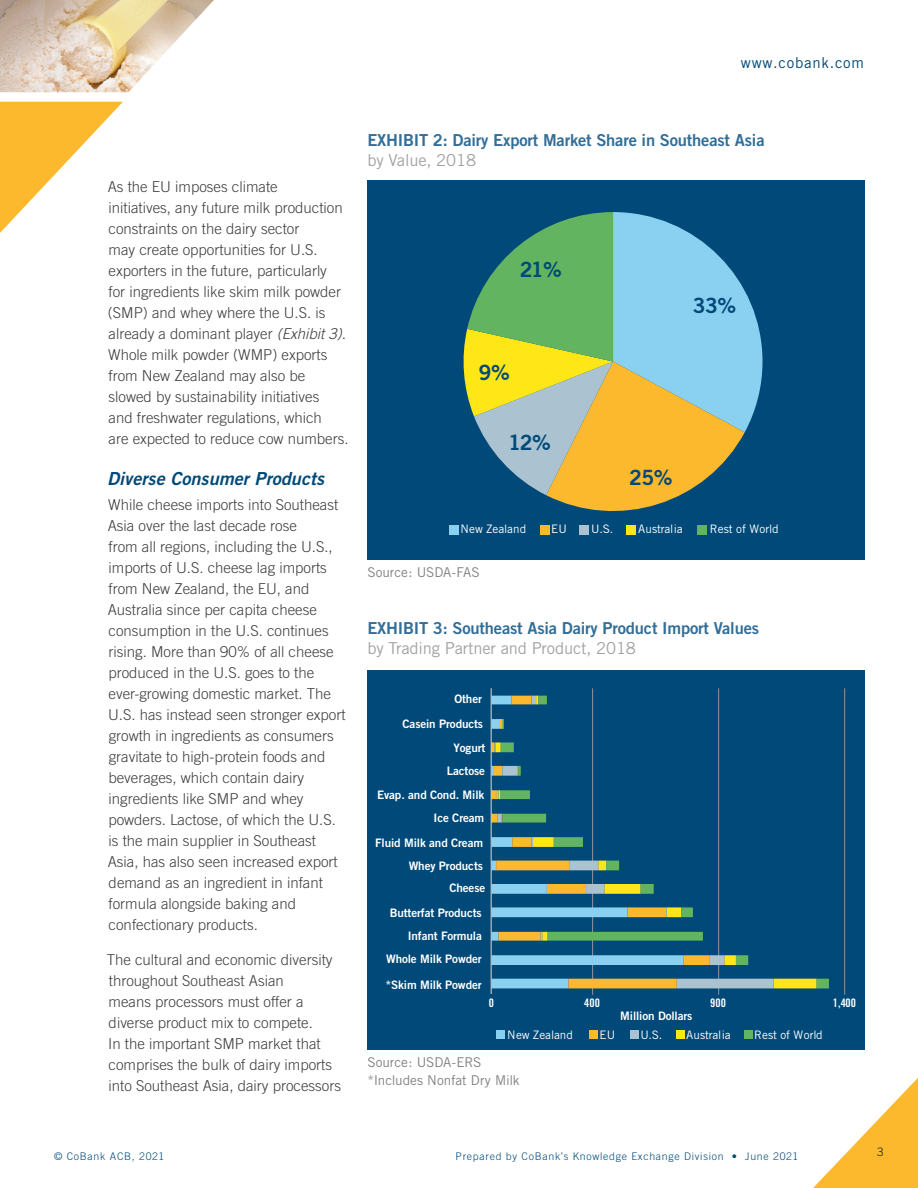
<style>
.page{position:relative;width:918px;height:1188px;background:#fff}
.page>*{position:absolute;margin:0;border:0;box-sizing:border-box;transform-origin:0 0}
.t1{font:21px "Trade Gothic Bold Two";letter-spacing:-.045em;color:#004978}
.t2{font:italic 18px "Trade Gothic Bold Two";letter-spacing:.005em;color:#004978}
.t3{font:16.5px "Trade Gothic Bold Two";letter-spacing:-.01em;color:#326e97}
.t4{font:16.5px "Trade Gothic";letter-spacing:-.01em;color:#a3a3a7}
.t5{font:300 15px/21px "Trade Gothic";color:#3e3d3e}
.t6{font:15px "Trade Gothic";letter-spacing:.05em;color:#004978}
.t7{font:13.5px/18px "Trade Gothic";letter-spacing:-.005em;color:#808285}
.t8{font:11.7px "Trade Gothic Bold Two";letter-spacing:-.01em;color:#fff}
.t9{font:11.7px "Trade Gothic";color:#fff}
.t10{font:11.7px "Trade Gothic Bold Cond Twenty";letter-spacing:.015em;color:#fff}
.t11{font:300 11.7px "Trade Gothic";color:#231f20}
.t12{font:300 10.5px "Trade Gothic";letter-spacing:.07em;color:#004978}
.s1{font-style:italic}
</style>
<div class="page">
<img style="left:0;top:0;width:214px;height:92px">
<svg style="left:0;top:102px;width:123px;height:131px"></svg>
<svg style="left:813px;top:1078px;width:105px;height:110px"></svg>
<div style="left:367px;top:180px;width:498px;height:380px;background:#004978"></div>
<svg style="left:461px;top:212px;width:302px;height:319px;background:#7ea384"></svg>
<div style="left:449px;top:525px;width:9px;height:9px;background:#8ad0f1"></div>
<div style="left:540px;top:525px;width:9px;height:9px;background:#fdb92e"></div>
<div style="left:626px;top:525px;width:10px;height:9px;background:#ffe616"></div>
<div style="left:580px;top:525px;width:9px;height:9px;background:#abc3d0"></div>
<div style="left:697px;top:525px;width:9px;height:9px;background:#63b461"></div>
<div style="left:367px;top:670px;width:498px;height:380px;background:#004978"></div>
<hr style="left:592px;top:688px;width:1px;height:307px;background:#939598">
<hr style="left:718px;top:688px;width:1px;height:307px;background:#939598">
<hr style="left:844px;top:688px;width:1px;height:307px;background:#939598">
<svg style="left:500px;top:696px;width:329px;height:292px;background:#1a5b7a"></svg>
<hr style="left:491px;top:688px;width:1px;height:306px;background:#dad9d8">
<div style="left:497px;top:1030px;width:8px;height:8px;background:#8ad0f1"></div>
<div style="left:589px;top:1030px;width:9px;height:8px;background:#fdb92e"></div>
<div style="left:631px;top:1030px;width:8px;height:8px;background:#abc3d0"></div>
<div style="left:676px;top:1030px;width:9px;height:8px;background:#ffe616"></div>
<div style="left:745px;top:1030px;width:8px;height:8px;background:#63b461"></div>
<p class="t6" style="left:741px;top:54px;width:125px">www.cobank.com</p>
<p class="t5" style="left:108px;top:176px;width:242px">As the EU imposes climate<br>initiatives, any future milk production constraints on the dairy sector<br>may create opportunities for U.S. exporters in the future, particularly<br>for ingredients like skim milk powder (SMP) and whey where the U.S. is already a dominant player <span class="s1">(Exhibit 3).<br></span>Whole milk powder (WMP) exports from New Zealand may also be slowed by sustainability initiatives<br>and freshwater regulations, which<br>are expected to reduce cow numbers.</p>
<p class="t2" style="left:107px;top:467px;width:219px">Diverse Consumer Products</p>
<p class="t5" style="left:108px;top:494px;width:239px">While cheese imports into Southeast Asia over the last decade rose<br>from all regions, including the U.S., imports of U.S. cheese lag imports from New Zealand, the EU, and Australia since per capita cheese consumption in the U.S. continues rising. More than 90% of all cheese produced in the U.S. goes to the ever-growing domestic market. The U.S. has instead seen stronger export growth in ingredients as consumers gravitate to high-protein foods and beverages, which contain dairy ingredients like SMP and whey powders. Lactose, of which the U.S. is the main supplier in Southeast Asia, has also seen increased export demand as an ingredient in infant formula alongside baking and confectionary products.</p>
<p class="t5" style="left:107px;top:949px;width:236px">The cultural and economic diversity throughout Southeast Asian<br>means processors must offer a diverse product mix to compete.<br>In the important SMP market that comprises the bulk of dairy imports into Southeast Asia, dairy processors</p>
<p class="t3" style="left:367px;top:130px;width:399px">EXHIBIT 2: Dairy Export Market Share in Southeast Asia</p>
<p class="t4" style="left:367px;top:150px;width:110px">by Value, 2018</p>
<h1 class="t1" style="left:520px;top:256px;width:44px">21%</h1>
<h1 class="t1" style="left:479px;top:360px;width:33px">9%</h1>
<h1 class="t1" style="left:508px;top:430px;width:44px">12%</h1>
<h1 class="t1" style="left:693px;top:292px;width:45px">33%</h1>
<h1 class="t1" style="left:629px;top:465px;width:45px">25%</h1>
<p class="t9" style="left:460px;top:522px;width:67px">New Zealand</p>
<p class="t9" style="left:551px;top:522px;width:17px">EU</p>
<p class="t9" style="left:591px;top:522px;width:24px">U.S.</p>
<p class="t9" style="left:638px;top:522px;width:46px">Australia</p>
<p class="t9" style="left:710px;top:522px;width:70px">Rest of World</p>
<p class="t7" style="left:367px;top:563px;width:114px">Source: USDA-FAS</p>
<p class="t3" style="left:367px;top:618px;width:393px">EXHIBIT 3: Southeast Asia Dairy Product Import Values</p>
<p class="t4" style="left:367px;top:638px;width:270px">by Trading Partner and Product, 2018</p>
<p class="t8" style="left:455px;top:692px;width:29px">Other</p>
<p class="t8" style="left:403px;top:716px;width:82px">Casein Products</p>
<p class="t8" style="left:454px;top:741px;width:33px">Yogurt</p>
<p class="t8" style="left:447px;top:763px;width:40px">Lactose</p>
<p class="t8" style="left:377px;top:787px;width:109px">Evap. and Cond. Milk</p>
<p class="t8" style="left:434px;top:811px;width:52px">Ice Cream</p>
<p class="t8" style="left:375px;top:835px;width:109px">Fluid Milk and Cream</p>
<p class="t8" style="left:409px;top:858px;width:76px">Whey Products</p>
<p class="t8" style="left:449px;top:881px;width:37px">Cheese</p>
<p class="t8" style="left:390px;top:906px;width:93px">Butterfat Products</p>
<p class="t8" style="left:408px;top:929px;width:76px">Infant Formula</p>
<p class="t8" style="left:386px;top:952px;width:97px">Whole Milk Powder</p>
<p class="t8" style="left:385px;top:977px;width:98px">*Skim Milk Powder</p>
<p class="t10" style="left:489px;top:996px;width:7px">0</p>
<p class="t10" style="left:584px;top:996px;width:17px">400</p>
<p class="t10" style="left:710px;top:996px;width:17px">900</p>
<p class="t10" style="left:833px;top:996px;width:25px">1,400</p>
<p class="t8" style="left:620px;top:1009px;width:74px">Million Dollars</p>
<p class="t9" style="left:507px;top:1027px;width:67px">New Zealand</p>
<p class="t9" style="left:600px;top:1027px;width:17px">EU</p>
<p class="t9" style="left:640px;top:1027px;width:23px">U.S.</p>
<p class="t9" style="left:686px;top:1027px;width:46px">Australia</p>
<p class="t9" style="left:754px;top:1027px;width:70px">Rest of World</p>
<p class="t7" style="left:367px;top:1053px;width:154px">Source: USDA-ERS *Includes Nonfat Dry Milk</p>
<p class="t12" style="left:54px;top:1150px;width:112px">© CoBank ACB, 2021</p>
<p class="t12" style="left:456px;top:1150px;width:344px">Prepared by CoBank’s Knowledge Exchange Division • June 2021</p>
<p class="t11" style="left:877px;top:1145px;width:8px">3</p>
</div>
